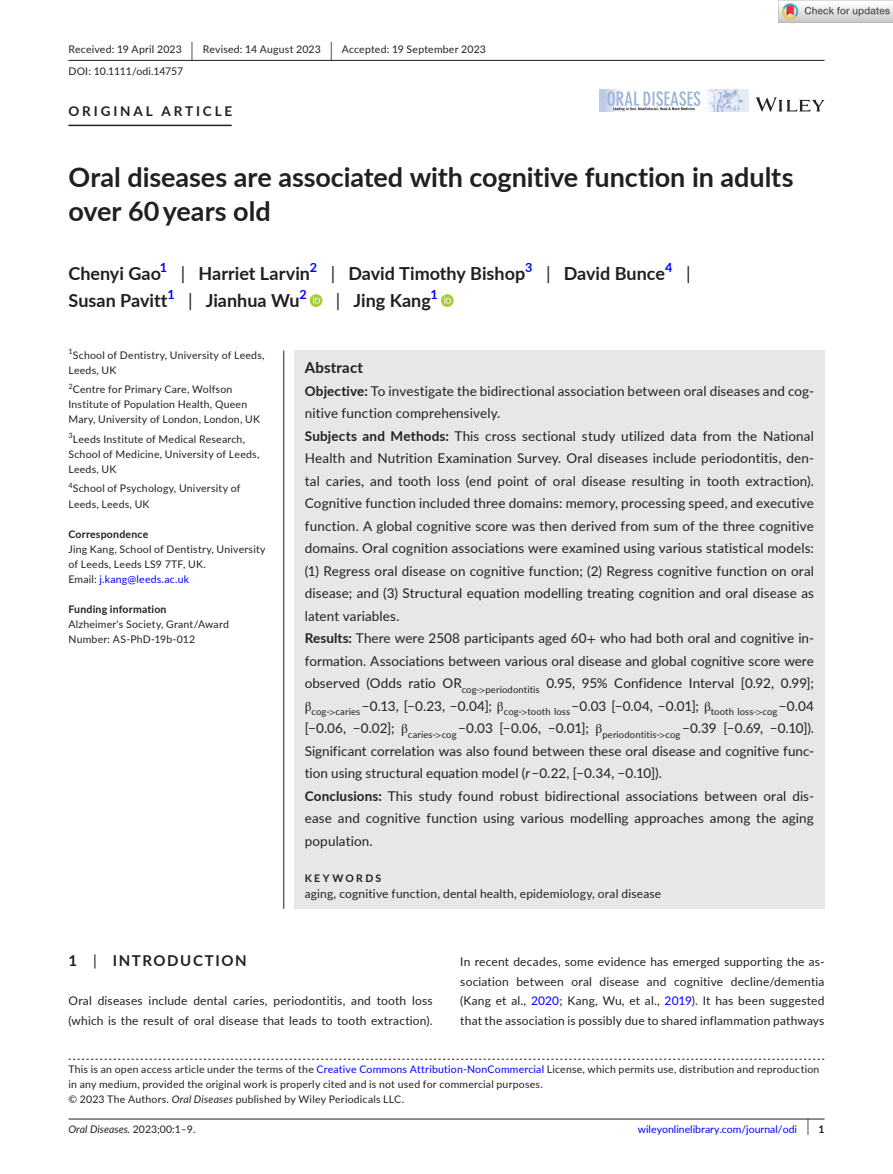
<style>
.page{position:relative;width:893px;height:1174px;background:#fff}
.page>*{position:absolute;margin:0;border:0;box-sizing:border-box;transform-origin:0 0}
.t1{font:700 27px/34.5px "Lato";letter-spacing:-.005em;color:#231f20}
.t2{font:700 18px "Lato";color:#231f20}
.t3{font:18px "Lato";color:#231f20}
.t4{font:700 15px "Lato";letter-spacing:.1em;color:#231f20}
.t5{font:700 15px "Lato";letter-spacing:.015em;color:#231f20}
.t6{font:13.5px/22.5px "Lato";letter-spacing:.01em;color:#231f20}
.t7{font:700 13.5px "Lato";letter-spacing:.215em;color:#231f20}
.t8{font:700 12.6px "Lato";color:#00f}
.t9{font:12px/19.5px "Lato";letter-spacing:.015em;color:#231f20}
.t10{font:10.5px/15px "Lato";letter-spacing:.02em;color:#231f20}
.t11{font:10.5px "Lato";color:#00f}
.t12{font:700 10.5px "Lato";letter-spacing:.02em;color:#231f20}
.t13{font:italic 10.5px "Lato";color:#231f20}
.t14{font:700 10.5px "Lato";letter-spacing:.22em;color:#231f20}
.t15{font:7.35px "Lato";color:#231f20}
.s1{font-size:19.65px}
.s2{font-weight:400}
.s3{color:#00f}
.s4{font-weight:700}
.s5{font-family:"STIX"}
.s6{font-style:italic}
.s7{font-style:normal}
.s8{font-size:17.4px;color:#231f20}
.s9{font-weight:700;color:#231f20}
</style>
<div class="page">
<hr style="left:68px;top:1118px;width:756px;height:1px;background:#231f20">
<svg style="left:756px;top:97px;width:68px;height:15px"></svg>
<img style="left:599px;top:89px;width:149px;height:23px">
<hr style="left:68px;top:60px;width:756px;height:1px;background:#231f20">
<hr style="left:68px;top:125px;width:164px;height:1px;background:#231f20">
<svg style="left:310px;top:294px;width:12px;height:13px"></svg>
<svg style="left:313px;top:296px;width:7px;height:7px"></svg>
<svg style="left:441px;top:294px;width:13px;height:13px"></svg>
<svg style="left:444px;top:296px;width:7px;height:7px"></svg>
<svg style="left:68px;top:1058px;width:756px;height:1px"></svg>
<div style="left:294px;top:350px;width:530px;height:558px;background:#e6e7e9"></div>
<hr style="left:283px;top:350px;width:1px;height:558px;background:#231f20">
<img style="left:779px;top:0;width:114px;height:23px">
<p class="t10" style="left:68px;top:38px;width:419px;line-height:21.8px">Received: 19 April 2023 <span class="s1">|</span> Revised: 14 August 2023 <span class="s1">|</span> Accepted: 19 September 2023<br>DOI: 10.1111/odi.14757</p>
<p class="t7" style="left:68px;top:101px;width:165px">ORIGINAL ARTICLE</p>
<h1 class="t1" style="left:68px;top:159px;width:727px">Oral diseases are associated with cognitive function in adults over 60 years old</h1>
<h2 class="t2" style="left:68px;top:260px;width:94px">Chenyi Gao</h2>
<p class="t8" style="left:160px;top:258px;width:9px">1</p>
<h2 class="t2" style="left:181px;top:260px;width:131px"><span class="s2">|</span> Harriet Larvin</h2>
<p class="t8" style="left:310px;top:258px;width:9px">2</p>
<h2 class="t2" style="left:331px;top:260px;width:196px"><span class="s2">|</span> David Timothy Bishop</h2>
<p class="t8" style="left:525px;top:258px;width:9px">3</p>
<h2 class="t2" style="left:546px;top:260px;width:120px"><span class="s2">|</span> David Bunce</h2>
<p class="t8" style="left:665px;top:258px;width:9px">4</p>
<h2 class="t3" style="left:686px;top:260px;width:6px">|</h2>
<h2 class="t2" style="left:68px;top:287px;width:101px">Susan Pavitt</h2>
<p class="t8" style="left:167px;top:285px;width:9px">1</p>
<h2 class="t2" style="left:188px;top:287px;width:113px"><span class="s2">|</span> Jianhua Wu</h2>
<p class="t8" style="left:299px;top:285px;width:9px">2</p>
<h2 class="t2" style="left:336px;top:287px;width:96px"><span class="s2">|</span> Jing Kang</h2>
<p class="t8" style="left:431px;top:285px;width:9px">1</p>
<p class="t15" style="left:68px;top:346px;width:6px">1</p>
<p class="t10" style="left:68px;top:347px;width:198px;text-indent:4px">School of Dentistry, University of Leeds,<br>Leeds, UK</p>
<p class="t15" style="left:68px;top:381px;width:6px">2</p>
<p class="t10" style="left:68px;top:382px;width:193px;text-indent:4px">Centre for Primary Care, Wolfson<br>Institute of Population Health, Queen<br>Mary, University of London, London, UK</p>
<p class="t10" style="left:68px;top:431px;width:192px"><sup>3</sup>Leeds Institute of Medical Research,<br>School of Medicine, University of Leeds,<br>Leeds, UK</p>
<p class="t10" style="left:68px;top:481px;width:174px"><sup>4</sup>School of Psychology, University of<br>Leeds, Leeds, UK</p>
<p class="t12" style="left:68px;top:526px;width:81px">Correspondence</p>
<p class="t10" style="left:68px;top:541px;width:199px">Jing Kang, School of Dentistry, University of Leeds, Leeds LS9 7TF, UK.<br>Email: <span class="s3">j.kang@leeds.ac.uk</span></p>
<p class="t12" style="left:68px;top:601px;width:100px">Funding information</p>
<p class="t10" style="left:68px;top:616px;width:162px">Alzheimer's Society, Grant/Award<br>Number: AS-PhD-19b-012</p>
<p class="t5" style="left:305px;top:356px;width:60px">Abstract</p>
<p class="t6" style="left:305px;top:379px;width:511px"><span class="s4">Objective:</span> To investigate the bidirectional association between oral diseases and cog&shy;nitive function comprehensively.<br><span class="s4">Subjects and Methods:</span> This cross sectional study utilized data from the National Health and Nutrition Examination Survey. Oral diseases include periodontitis, den&shy;tal caries, and tooth loss (end point of oral disease resulting in tooth extraction).<br>Cognitive function included three domains: memory, processing speed, and executive function. A global cognitive score was then derived from sum of the three cognitive domains. Oral cognition associations were examined using various statistical models: (1) Regress oral disease on cognitive function; (2) Regress cognitive function on oral disease; and (3) Structural equation modelling treating cognition and oral disease as latent variables.<br><span class="s4">Results:</span> There were 2508 participants aged 60<span class="s5">+</span> who had both oral and cognitive in&shy;formation. Associations between various oral disease and global cognitive score were observed (Odds ratio OR<sub>cog-</sub><sub>&gt;</sub><sub>periodontitis</sub> 0.95, 95% Confidence Interval [0.92, 0.99]; <span class="s5">β</span><sub>cog-</sub><sub>&gt;</sub><sub>caries</sub> −0.13, [−0.23, −0.04]; <span class="s5">β</span><sub>cog-</sub><sub>&gt;</sub><sub>tooth</sub> <sub>loss</sub> −0.03 [−0.04, −0.01]; <span class="s5">β</span><sub>tooth</sub> <sub>loss-</sub><sub>&gt;</sub><sub>cog</sub> −0.04 [−0.06, −0.02]; <span class="s5">β</span><sub>caries-</sub><sub>&gt;</sub><sub>cog</sub> −0.03 [−0.06, −0.01]; <span class="s5">β</span><sub>periodontitis-</sub><sub>&gt;</sub><sub>cog</sub> −0.39 [−0.69, −0.10]).<br>Significant correlation was also found between these oral disease and cognitive func&shy;tion using structural equation model (<span class="s6">r</span> −0.22, [−0.34, −0.10]).<br><span class="s4">Conclusions:</span> This study found robust bidirectional associations between oral dis&shy;ease and cognitive function using various modelling approaches among the aging population.</p>
<p class="t14" style="left:305px;top:870px;width:78px">KEYWORDS</p>
<p class="t9" style="left:305px;top:883px;width:358px">aging, cognitive function, dental health, epidemiology, oral disease</p>
<p class="t4" style="left:68px;top:950px;width:180px">1 <span class="s2">|</span> INTRODUCTION</p>
<p class="t9" style="left:68px;top:990px;width:366px">Oral diseases include dental caries, periodontitis, and tooth loss (which is the result of oral disease that leads to tooth extraction).</p>
<p class="t9" style="left:460px;top:951px;width:366px;text-align:justify">In recent decades, some evidence has emerged supporting the as&shy;sociation between oral disease and cognitive decline/dementia (Kang et al., <span class="s3">2020</span>; Kang, Wu, et al., <span class="s3">2019</span>). It has been suggested that the association is possibly due to shared inflammation pathways</p>
<p class="t10" style="left:68px;top:1061px;width:752px">This is an open access article under the terms of the <span class="s3">Creative Commons Attribution-NonCommercial</span> License, which permits use, distribution and reproduction in any medium, provided the original work is properly cited and is not used for commercial purposes.<br>© 2023 The Authors. <span class="s6">Oral Diseases</span> published by Wiley Periodicals LLC.</p>
<p class="t13" style="left:68px;top:1121px;width:129px">Oral Diseases. <span class="s7">2023;00:1–9.</span></p>
<p class="t11" style="left:638px;top:1121px;width:188px">wileyonlinelibrary.com/journal/odi <span class="s8">|</span> <span class="s9">1</span></p>
</div>
